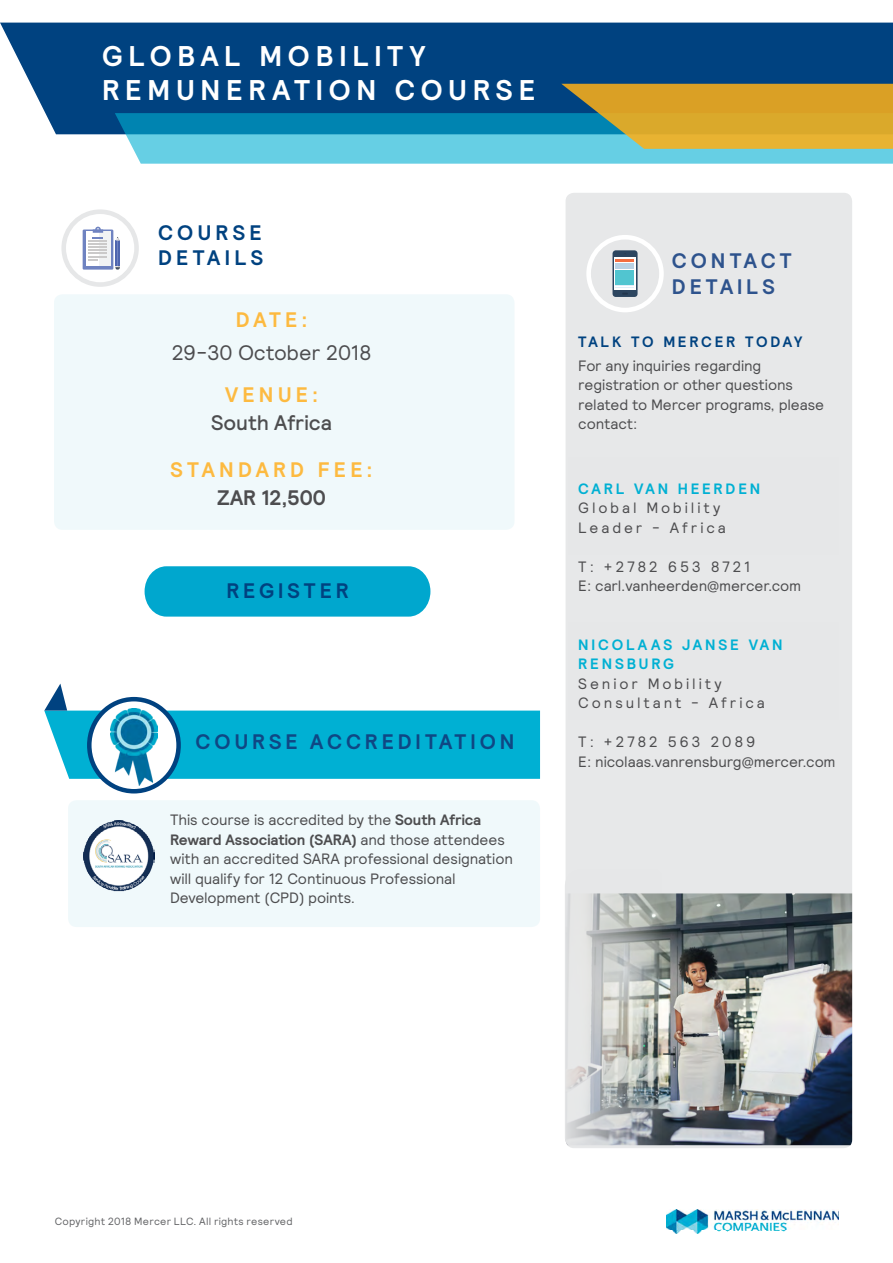
<style>
.page{position:relative;width:893px;height:1263px;background:#fff}
.page>*{position:absolute;margin:0;border:0;box-sizing:border-box;transform-origin:0 0}
.subheadline{font:700 28.5px/34.2px "Relative";letter-spacing:.205em;color:#fff}
.Header_2{font:700 21px "Relative";letter-spacing:.2em;color:#fdba40}
.Header_2-2{font:700 21px "Relative";letter-spacing:.2em;color:#004280}
.Body{font:700 21px "Relative";letter-spacing:.19em;color:#0f4784}
.Header_2-3{font:21px "Relative";letter-spacing:-.015em;color:#4d4d4f}
.chapter_text{font:700 21px/25.5px "Relative";letter-spacing:.19em;color:#2e538d}
.Header_2-4{font:500 21px "Relative";color:#4d4d4f}
.Header_2-5{font:700 21px "Relative";letter-spacing:-.01em;color:#4d4d4f}
.Body-2{font:15px/19.5px "Relative";letter-spacing:-.005em;color:#4d4d4f}
.Body-3{font:700 15px/19.5px "Relative";letter-spacing:.19em;color:#00b0d3}
.Body-4{font:15px "Relative";letter-spacing:.195em;color:#4d4d4f}
.Bulleted_list{font:700 15px "Relative";letter-spacing:.18em;color:#004280}
.Body-5{font:15px "Relative";letter-spacing:.17em;color:#4d4d4f}
.Body-6{font:15px "Relative";letter-spacing:.175em;color:#4d4d4f}
.copyright{font:10.5px "Relative";letter-spacing:.02em;color:#636466}
.s1{font-weight:700}
.s2{font-weight:400;color:#4d4d4f}
</style>
<div class="page">
<div style="left:68px;top:800px;width:472px;height:127px;background:#f0f9fb;border-radius:9px"></div>
<img style="left:666px;top:1209px;width:173px;height:24px">
<svg style="left:44px;top:684px;width:496px;height:95px"></svg>
<svg style="left:89px;top:699px;width:90px;height:92px"></svg>
<div style="left:87px;top:697px;width:94px;height:96px;border:4px solid #004280;border-radius:50%"></div>
<div style="left:566px;top:193px;width:286px;height:955px;background:#e6e7e8;border-radius:9px"></div>
<img style="left:663px;top:893px;width:189px;height:252px">
<div style="left:0;top:23px;width:893px;height:111px;background:#004280"></div>
<svg style="left:115px;top:84px;width:778px;height:80px;background:#64978d"></svg>
<div style="left:586px;top:235px;width:78px;height:77px;background:#fff;border-radius:50%"></div>
<div style="left:591px;top:239px;width:68px;height:69px;background:#e6e7e8;border-radius:50%"></div>
<div style="left:612px;top:250px;width:26px;height:47px;background:#2c455f;border-radius:3px"></div>
<div style="left:614px;top:258px;width:22px;height:32px;background:linear-gradient(to right,#fff,#fff)"></div>
<hr style="left:616px;top:259px;width:18px;height:3px;background:#f36e41">
<svg style="left:616px;top:285px;width:18px;height:10px"></svg>
<div style="left:616px;top:270px;width:18px;height:15px;background:#51c5d0"></div>
<div style="left:616px;top:263px;width:18px;height:6px;background:#b9d2e5"></div>
<svg style="left:565px;top:869px;width:98px;height:277px"></svg>
<div style="left:61px;top:209px;width:78px;height:78px;background:#e6e7e8;border-radius:50%"></div>
<div style="left:66px;top:214px;width:68px;height:68px;background:#fff;border-radius:50%"></div>
<svg style="left:83px;top:227px;width:37px;height:43px"></svg>
<div style="left:54px;top:294px;width:460px;height:236px;background:#f0f9fb;border-radius:9px"></div>
<svg style="left:145px;top:566px;width:285px;height:51px;background:#0baad0"></svg>
<img style="left:84px;top:820px;width:71px;height:72px">
<img style="left:111px;top:708px;width:47px;height:77px">
<p class="subheadline" style="left:102px;top:39px;width:435px">GLOBAL MOBILITY<br>REMUNERATION COURSE</p>
<p class="Header_2-2" style="left:158px;top:219px;width:105px">COURSE</p>
<p class="Header_2-2" style="left:158px;top:244px;width:106px">DETAILS</p>
<p class="Header_2" style="left:236px;top:306px;width:73px">DATE:</p>
<p class="Header_2-3" style="left:172px;top:339px;width:202px">29-30 October 2018</p>
<p class="Header_2" style="left:225px;top:381px;width:95px">VENUE:</p>
<p class="Header_2-4" style="left:211px;top:409px;width:122px">South Africa</p>
<p class="Header_2" style="left:171px;top:456px;width:204px">STANDARD FEE:</p>
<p class="Header_2-5" style="left:217px;top:484px;width:110px">ZAR 12,500</p>
<p class="Header_2-2" style="left:226px;top:577px;width:124px">REGISTER</p>
<p class="Body" style="left:196px;top:728px;width:320px">COURSE ACCREDITATION</p>
<p class="Body-2" style="left:170px;top:810px;width:344px">This course is accredited by the <span class="s1">South Africa Reward Association (SARA)</span> and those attendees with an accredited SARA professional designation will qualify for 12 Continuous Professional Development (CPD) points.</p>
<p class="chapter_text" style="left:672px;top:248px;width:121px">CONTACT<br>DETAILS</p>
<p class="Bulleted_list" style="left:578px;top:332px;width:225px">TALK TO MERCER TODAY</p>
<p class="Body-2" style="left:578px;top:355px;width:247px">For any inquiries regarding registration or other questions related to Mercer programs, please contact:</p>
<p class="Body-3" style="left:578px;top:479px;width:183px">CARL VAN HEERDEN<br><span class="s2">Global Mobility</span></p>
<p class="Body-4" style="left:578px;top:518px;width:149px">Leader - Africa</p>
<p class="Body-5" style="left:578px;top:557px;width:173px">T: +2782 653 8721</p>
<p class="Body-2" style="left:578px;top:576px;width:224px">E: carl.vanheerden@mercer.com</p>
<p class="Body-3" style="left:578px;top:635px;width:206px">NICOLAAS JANSE VAN<br>RENSBURG<br><span class="s2">Senior Mobility</span></p>
<p class="Body-4" style="left:578px;top:693px;width:188px">Consultant - Africa</p>
<p class="Body-6" style="left:578px;top:732px;width:179px">T: +2782 563 2089</p>
<p class="Body-2" style="left:578px;top:751px;width:259px">E: nicolaas.vanrensburg@mercer.com</p>
<p class="copyright" style="left:55px;top:1214px;width:239px">Copyright 2018 Mercer LLC. All rights reserved</p>
</div>
